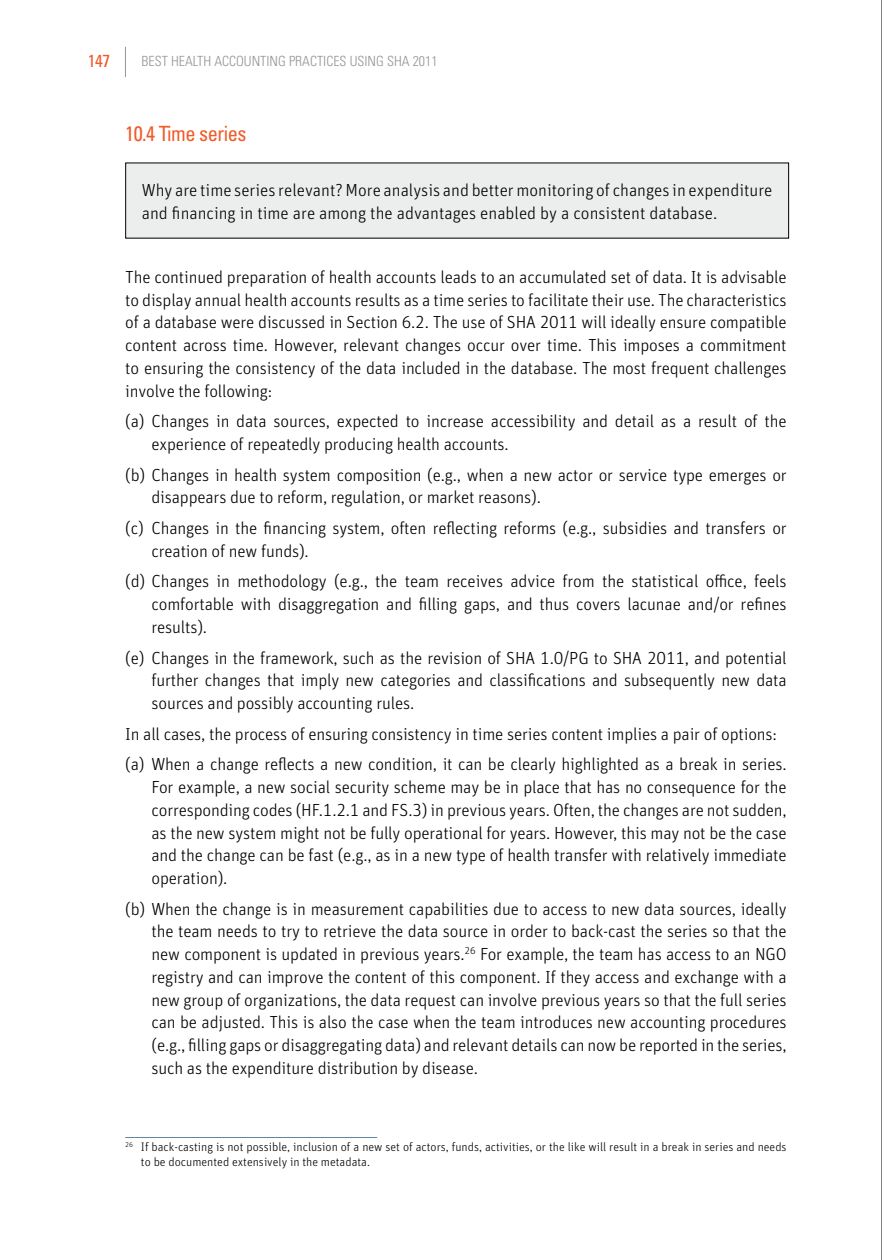
<style>
.page{position:relative;width:882px;height:1260px;background:#fff}
.page>*{position:absolute;margin:0;border:0;box-sizing:border-box;transform-origin:0 0}
.t1{font:condensed 21px "Univers LT Std";letter-spacing:-.025em;color:#f15a29}
.t2{font:300 17.5px/22.8px "FF Unit Pro";letter-spacing:-.01em;color:#000}
.t3{font:condensed 17.5px "Univers LT Std";color:#f15a29}
.t4{font:300 condensed 14px "Univers LT Std";color:#939598}
.t5{font:300 12.25px/14px "FF Unit Pro";color:#000}
</style>
<div class="page">
<hr style="left:125px;top:47px;width:1px;height:30px;background:#939598">
<hr style="left:881px;top:0;width:1px;height:1260px;background:#000">
<div style="left:125px;top:162px;width:665px;height:77px;background:#eceded"></div>
<hr style="left:125px;top:1137px;width:252px;height:1px;background:#6286a2">
<p class="t3" style="left:88px;top:50px;width:24px">147</p>
<p class="t4" style="left:142px;top:53px;width:297px">BEST HEALTH ACCOUNTING PRACTICES USING SHA 2011</p>
<p class="t1" style="left:125px;top:120px;width:123px">10.4 Time series</p>
<p class="t2" style="left:142px;top:178px;width:632px">Why are time series relevant? More analysis and better monitoring of changes in expenditure and financing in time are among the advantages enabled by a consistent database.</p>
<p class="t2" style="left:125px;top:265px;width:663px;text-align:justify">The continued preparation of health accounts leads to an accumulated set of data. It is advisable to display annual health accounts results as a time series to facilitate their use. The characteristics of a database were discussed in Section 6.2. The use of SHA 2011 will ideally ensure compatible content across time. However, relevant changes occur over time. This imposes a commitment to ensuring the consistency of the data included in the database. The most frequent challenges involve the following:</p>
<p class="t2" style="left:151px;top:409px;width:637px;text-indent:-26px">(a) Changes in data sources, expected to increase accessibility and detail as a result of the experience of repeatedly producing health accounts.</p>
<p class="t2" style="left:151px;top:463px;width:637px;text-indent:-26px">(b) Changes in health system composition (e.g., when a new actor or service type emerges or disappears due to reform, regulation, or market reasons).</p>
<p class="t2" style="left:151px;top:516px;width:637px;text-indent:-26px">(c) Changes in the financing system, often reflecting reforms (e.g., subsidies and transfers or creation of new funds).</p>
<p class="t2" style="left:151px;top:570px;width:637px;text-align:justify;text-indent:-26px">(d) Changes in methodology (e.g., the team receives advice from the statistical office, feels comfortable with disaggregation and filling gaps, and thus covers lacunae and/or refines results).</p>
<p class="t2" style="left:151px;top:646px;width:637px;text-align:justify;text-indent:-26px">(e) Changes in the framework, such as the revision of SHA 1.0/PG to SHA 2011, and potential further changes that imply new categories and classifications and subsequently new data sources and possibly accounting rules.</p>
<p class="t2" style="left:125px;top:718px;width:663px;line-height:30.6px">In all cases, the process of ensuring consistency in time series content implies a pair of options: (a) When a change reflects a new condition, it can be clearly highlighted as a break in series.</p>
<p class="t2" style="left:151px;top:775px;width:637px;text-align:justify">For example, a new social security scheme may be in place that has no consequence for the corresponding codes (HF.1.2.1 and FS.3) in previous years. Often, the changes are not sudden, as the new system might not be fully operational for years. However, this may not be the case and the change can be fast (e.g., as in a new type of health transfer with relatively immediate operation).</p>
<p class="t2" style="left:151px;top:897px;width:637px;text-align:justify;text-indent:-26px">(b) When the change is in measurement capabilities due to access to new data sources, ideally the team needs to try to retrieve the data source in order to back-cast the series so that the new component is updated in previous years.<sup>26</sup> For example, the team has access to an NGO registry and can improve the content of this component. If they access and exchange with a new group of organizations, the data request can involve previous years so that the full series can be adjusted. This is also the case when the team introduces new accounting procedures (e.g., filling gaps or disaggregating data) and relevant details can now be reported in the series, such as the expenditure distribution by disease.</p>
<p class="t5" style="left:141px;top:1140px;width:647px;text-indent:-16px"><sup>26</sup> If back-casting is not possible, inclusion of a new set of actors, funds, activities, or the like will result in a break in series and needs to be documented extensively in the metadata.</p>
</div>
